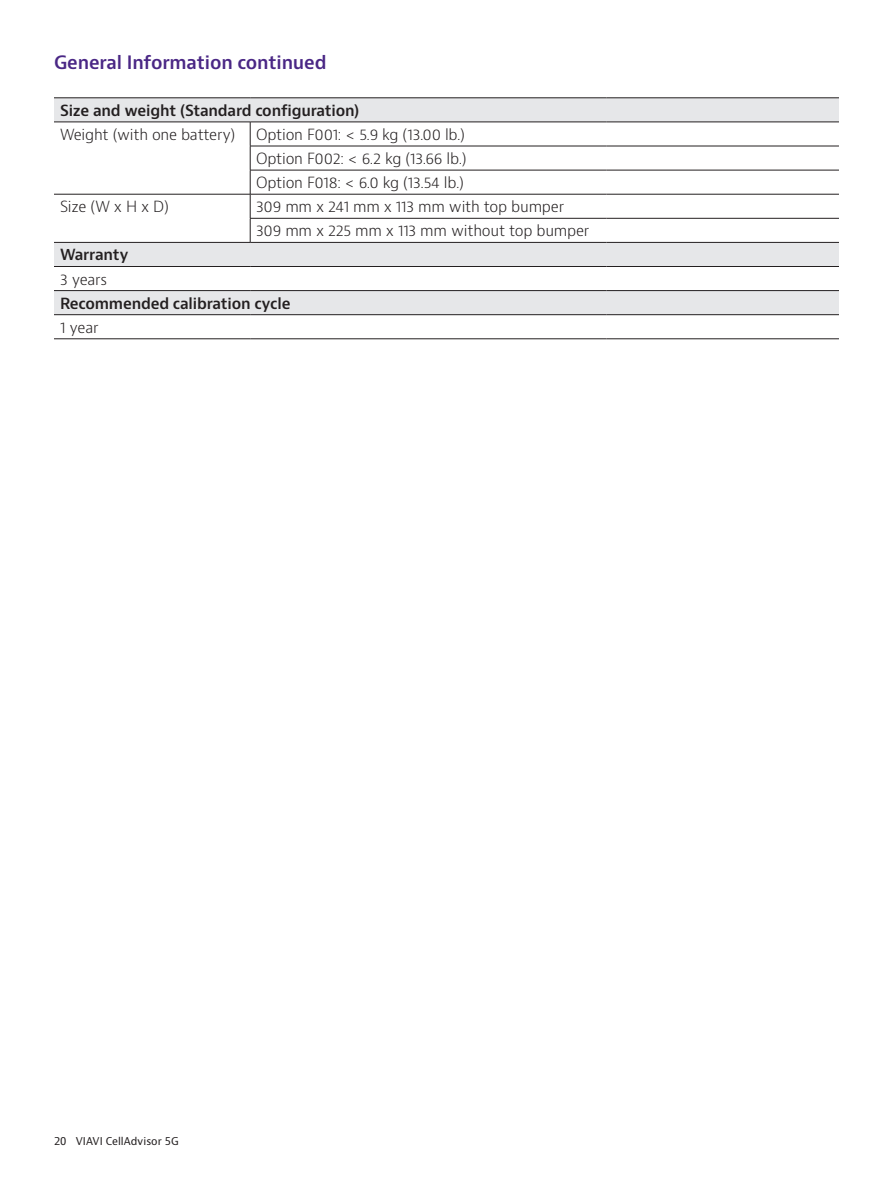
<style>
.page{position:relative;width:893px;height:1191px;background:#fff}
.page>*{position:absolute;margin:0;border:0;box-sizing:border-box;transform-origin:0 0}
.H2_Heading_Purple_12{font:600 18px "Bernino Sans";letter-spacing:-.01em;color:#4a2785}
.Table_Copy{font:300 15px "Bernino Sans";letter-spacing:-.015em;color:#231f20}
.Table_Copy-2{font:600 15px "Bernino Sans";letter-spacing:-.015em;color:#231f20}
.t1{font:10.5px "Bernino Sans";color:#231f20}
</style>
<div class="page">
<svg style="left:54px;top:99px;width:785px;height:215px"></svg>
<hr style="left:54px;top:122px;width:196px;height:1px;background:#231f20">
<hr style="left:250px;top:122px;width:357px;height:1px;background:#231f20">
<hr style="left:607px;top:122px;width:232px;height:1px;background:#231f20">
<hr style="left:250px;top:146px;width:357px;height:1px;background:#231f20">
<hr style="left:607px;top:146px;width:232px;height:1px;background:#231f20">
<hr style="left:250px;top:170px;width:357px;height:1px;background:#231f20">
<hr style="left:607px;top:170px;width:232px;height:1px;background:#231f20">
<hr style="left:54px;top:194px;width:196px;height:1px;background:#231f20">
<hr style="left:250px;top:194px;width:357px;height:1px;background:#231f20">
<hr style="left:607px;top:194px;width:232px;height:1px;background:#231f20">
<hr style="left:250px;top:218px;width:357px;height:1px;background:#231f20">
<svg style="left:250px;top:122px;width:1px;height:120px"></svg>
<hr style="left:607px;top:218px;width:232px;height:1px;background:#231f20">
<hr style="left:54px;top:242px;width:196px;height:1px;background:#231f20">
<hr style="left:250px;top:242px;width:357px;height:1px;background:#231f20">
<hr style="left:607px;top:242px;width:232px;height:1px;background:#231f20">
<hr style="left:54px;top:266px;width:196px;height:1px;background:#231f20">
<hr style="left:250px;top:266px;width:357px;height:1px;background:#231f20">
<hr style="left:607px;top:266px;width:232px;height:1px;background:#231f20">
<hr style="left:54px;top:290px;width:196px;height:1px;background:#231f20">
<hr style="left:250px;top:290px;width:357px;height:1px;background:#231f20">
<hr style="left:607px;top:290px;width:232px;height:1px;background:#231f20">
<hr style="left:54px;top:314px;width:196px;height:1px;background:#231f20">
<hr style="left:250px;top:314px;width:357px;height:1px;background:#231f20">
<hr style="left:607px;top:314px;width:232px;height:1px;background:#231f20">
<hr style="left:54px;top:98px;width:196px;height:1px;background:#231f20">
<hr style="left:250px;top:98px;width:357px;height:1px;background:#231f20">
<hr style="left:607px;top:98px;width:232px;height:1px;background:#231f20">
<hr style="left:54px;top:338px;width:196px;height:1px;background:#231f20">
<hr style="left:250px;top:338px;width:357px;height:1px;background:#231f20">
<hr style="left:607px;top:338px;width:232px;height:1px;background:#231f20">
<p class="H2_Heading_Purple_12" style="left:54px;top:50px;width:274px">General Information continued</p>
<p class="Table_Copy-2" style="left:60px;top:101px;width:301px">Size and weight (Standard configuration)</p>
<p class="Table_Copy" style="left:60px;top:125px;width:177px">Weight (with one battery)</p>
<p class="Table_Copy" style="left:256px;top:125px;width:210px">Option F001: &lt; 5.9 kg (13.00 lb.)</p>
<p class="Table_Copy" style="left:256px;top:149px;width:212px">Option F002: &lt; 6.2 kg (13.66 lb.)</p>
<p class="Table_Copy" style="left:256px;top:173px;width:209px">Option F018: &lt; 6.0 kg (13.54 lb.)</p>
<p class="Table_Copy" style="left:60px;top:197px;width:110px">Size (W x H x D)</p>
<p class="Table_Copy" style="left:256px;top:197px;width:309px">309 mm x 241 mm x 113 mm with top bumper</p>
<p class="Table_Copy" style="left:256px;top:221px;width:335px">309 mm x 225 mm x 113 mm without top bumper</p>
<p class="Table_Copy-2" style="left:60px;top:245px;width:70px">Warranty</p>
<p class="Table_Copy" style="left:60px;top:269px;width:49px">3 years</p>
<p class="Table_Copy-2" style="left:60px;top:293px;width:232px">Recommended calibration cycle</p>
<p class="Table_Copy" style="left:60px;top:317px;width:40px">1 year</p>
<p class="t1" style="left:54px;top:1134px;width:126px">20 VIAVI CellAdvisor 5G</p>
</div>
